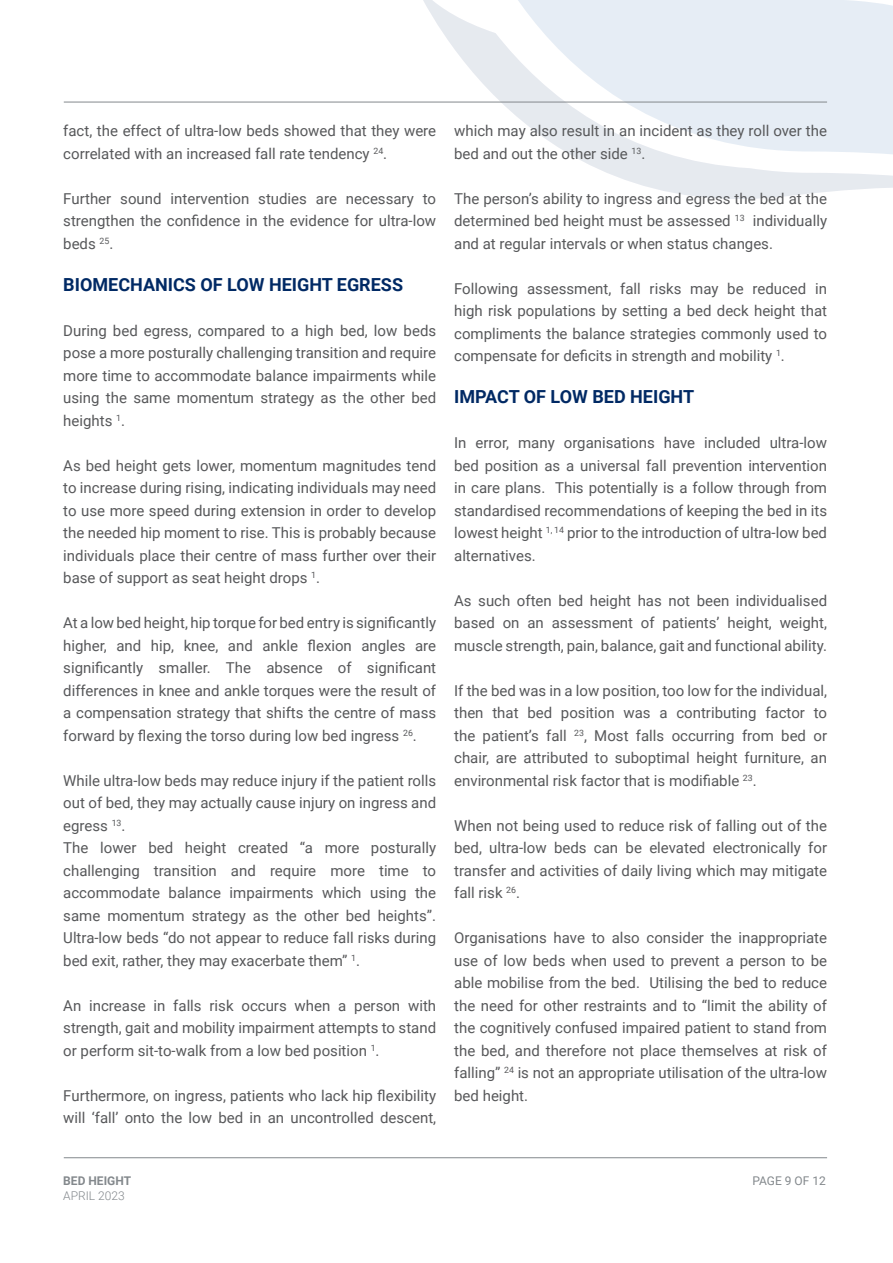
<style>
.page{position:relative;width:893px;height:1263px;background:#fff}
.page>*{position:absolute;margin:0;border:0;box-sizing:border-box;transform-origin:0 0}
.t1{font:700 18px "Roboto";color:#002964}
.t2{font:15px/22.5px "Roboto";color:#57585a;text-align:justify}
.t3{font:700 12px "Roboto";color:#83888c}
.t4{font:12px "Roboto";color:#83888c}
.t5{font:300 12px "Roboto";color:#83888c}
</style>
<div class="page">
<svg style="left:410px;top:0;width:50px;height:102px"></svg>
<svg style="left:460px;top:0;width:433px;height:199px;fill:#e6edf5"></svg>
<hr style="left:64px;top:102px;width:763px;height:1px;background:#83888c">
<hr style="left:64px;top:1157px;width:763px;height:1px;background:#83888c">
<p class="t2" style="left:63px;top:120px;width:374px">fact, the effect of ultra-low beds showed that they were correlated with an increased fall rate tendency <sup>24</sup>.</p>
<p class="t2" style="left:63px;top:188px;width:374px">Further sound intervention studies are necessary to strengthen the confidence in the evidence for ultra-low beds <sup>25</sup>.</p>
<p class="t1" style="left:63px;top:277px;width:341px">BIOMECHANICS OF LOW HEIGHT EGRESS</p>
<p class="t2" style="left:63px;top:320px;width:374px">During bed egress, compared to a high bed, low beds pose a more posturally challenging transition and require more time to accommodate balance impairments while using the same momentum strategy as the other bed heights <sup>1</sup>.</p>
<p class="t2" style="left:63px;top:455px;width:374px">As bed height gets lower, momentum magnitudes tend to increase during rising, indicating individuals may need to use more speed during extension in order to develop the needed hip moment to rise. This is probably because individuals place their centre of mass further over their base of support as seat height drops <sup>1</sup>.</p>
<p class="t2" style="left:63px;top:611px;width:374px">At a low bed height, hip torque for bed entry is significantly higher, and hip, knee, and ankle flexion angles are significantly smaller. The absence of significant differences in knee and ankle torques were the result of a compensation strategy that shifts the centre of mass forward by flexing the torso during low bed ingress <sup>26</sup>.</p>
<p class="t2" style="left:63px;top:770px;width:374px;text-align:left">While ultra-low beds may reduce injury if the patient rolls out of bed, they may actually cause injury on ingress and egress <sup>13</sup>.<br>The lower bed height created “a more posturally challenging transition and require more time to accommodate balance impairments which using the same momentum strategy as the other bed heights”.<br>Ultra-low beds “do not appear to reduce fall risks during bed exit, rather, they may exacerbate them” <sup>1</sup>.</p>
<p class="t2" style="left:63px;top:995px;width:374px">An increase in falls risk occurs when a person with strength, gait and mobility impairment attempts to stand or perform sit-to-walk from a low bed position <sup>1</sup>.</p>
<p class="t2" style="left:63px;top:1083px;width:374px">Furthermore, on ingress, patients who lack hip flexibility will ‘fall’ onto the low bed in an uncontrolled descent,</p>
<p class="t2" style="left:454px;top:120px;width:374px">which may also result in an incident as they roll over the bed and out the other side <sup>13</sup>.</p>
<p class="t2" style="left:454px;top:188px;width:374px">The person’s ability to ingress and egress the bed at the determined bed height must be assessed <sup>13</sup> individually and at regular intervals or when status changes.</p>
<p class="t2" style="left:454px;top:278px;width:374px">Following assessment, fall risks may be reduced in high risk populations by setting a bed deck height that compliments the balance strategies commonly used to compensate for deficits in strength and mobility <sup>1</sup>.</p>
<p class="t1" style="left:454px;top:389px;width:241px">IMPACT OF LOW BED HEIGHT</p>
<p class="t2" style="left:454px;top:432px;width:374px">In error, many organisations have included ultra-low bed position as a universal fall prevention intervention in care plans. This potentially is a follow through from standardised recommendations of keeping the bed in its lowest height <sup>1,</sup> <sup>14</sup> prior to the introduction of ultra-low bed alternatives.</p>
<p class="t2" style="left:454px;top:590px;width:374px">As such often bed height has not been individualised based on an assessment of patients’ height, weight, muscle strength, pain, balance, gait and functional ability.</p>
<p class="t2" style="left:454px;top:680px;width:374px">If the bed was in a low position, too low for the individual, then that bed position was a contributing factor to the patient’s fall <sup>23</sup>, Most falls occurring from bed or chair, are attributed to suboptimal height furniture, an environmental risk factor that is modifiable <sup>23</sup>.</p>
<p class="t2" style="left:454px;top:815px;width:374px">When not being used to reduce risk of falling out of the bed, ultra-low beds can be elevated electronically for transfer and activities of daily living which may mitigate fall risk <sup>26</sup>.</p>
<p class="t2" style="left:454px;top:927px;width:374px">Organisations have to also consider the inappropriate use of low beds when used to prevent a person to be able mobilise from the bed. Utilising the bed to reduce the need for other restraints and to “limit the ability of the cognitively confused impaired patient to stand from the bed, and therefore not place themselves at risk of falling” <sup>24</sup> is not an appropriate utilisation of the ultra-low bed height.</p>
<p class="t3" style="left:63px;top:1174px;width:69px">BED HEIGHT</p>
<p class="t4" style="left:752px;top:1175px;width:75px">PAGE 9 OF 12</p>
<p class="t5" style="left:63px;top:1189px;width:63px">APRIL 2023</p>
</div>
